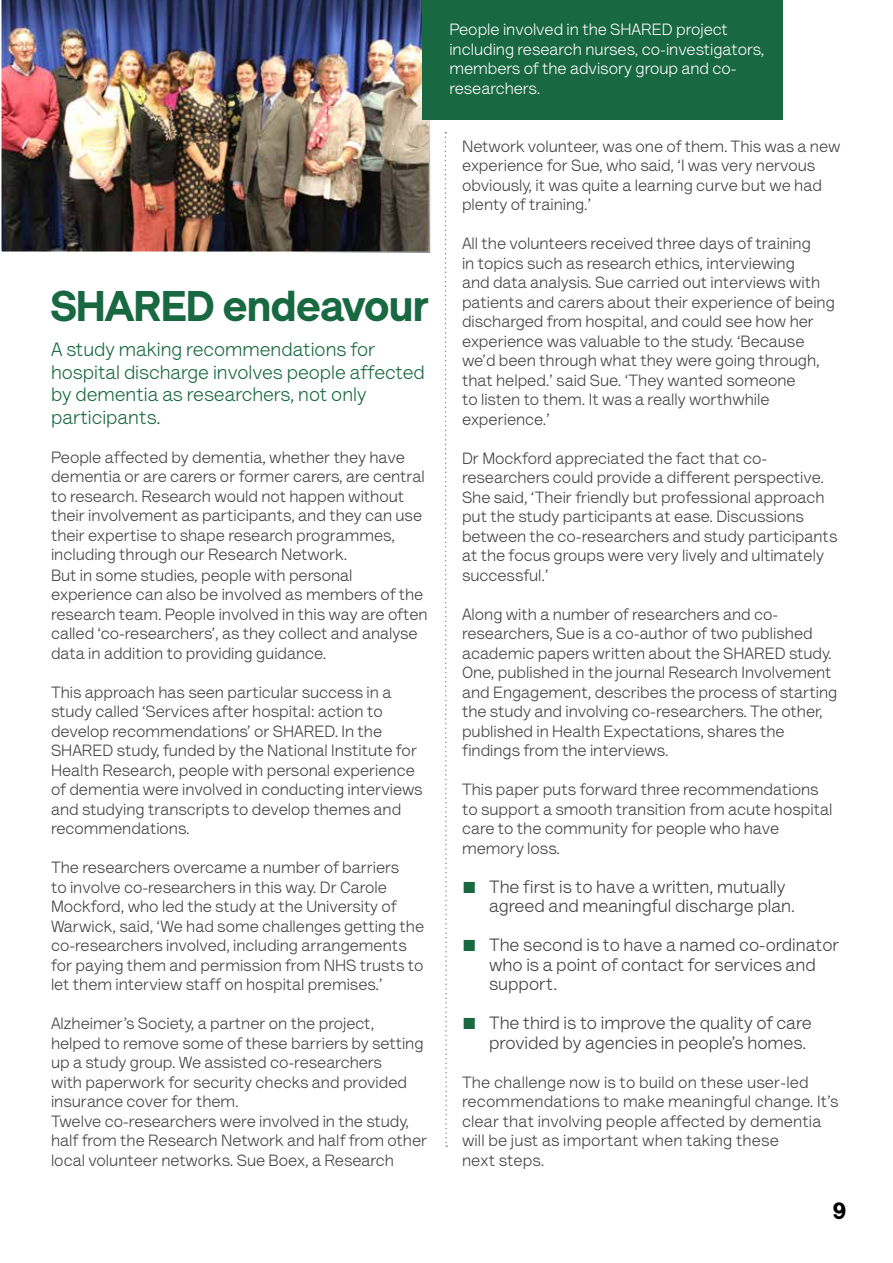
<style>
.page{position:relative;width:893px;height:1263px;background:#fff}
.page>*{position:absolute;margin:0;border:0;box-sizing:border-box;transform-origin:0 0}
.t1{font:900 43.5px "AS Lettera Text";color:#186841}
.t2{font:900 24px "AS Lettera Text";color:#000}
.t3{font:19.5px/22.5px "AS Lettera Text";color:#186841}
.t4{font:18px/19.5px "AS Lettera Text";color:#414042}
.t5{font:16.5px/19.5px "AS Lettera Text";color:#414042}
.t6{font:16.5px/19.5px "AS Lettera Text";color:#fff}
.s1{font-family:"Arial";font-size:24px;color:#186841}
</style>
<div class="page">
<svg style="left:444px;top:132px;width:4px;height:1015px"></svg>
<img style="left:1px;top:0;width:429px;height:253px">
<div style="left:422px;top:0;width:361px;height:119px;background:#186841"></div>
<h1 class="t1" style="left:51px;top:270px;width:380px">SHARED endeavour</h1>
<p class="t3" style="left:51px;top:337px;width:375px">A study making recommendations for hospital discharge involves people affected by dementia as researchers, not only participants.</p>
<p class="t5" style="left:51px;top:446px;width:378px">People affected by dementia, whether they have dementia or are carers or former carers, are central to research. Research would not happen without their involvement as participants, and they can use their expertise to shape research programmes, including through our Research Network.<br>But in some studies, people with personal experience can also be involved as members of the research team. People involved in this way are often called ‘co-researchers’, as they collect and analyse data in addition to providing guidance.</p>
<p class="t5" style="left:51px;top:681px;width:373px">This approach has seen particular success in a study called ‘Services after hospital: action to develop recommendations’ or SHARED. In the SHARED study, funded by the National Institute for Health Research, people with personal experience of dementia were involved in conducting interviews and studying transcripts to develop themes and recommendations.</p>
<p class="t5" style="left:51px;top:856px;width:375px">The researchers overcame a number of barriers<br>to involve co-researchers in this way. Dr Carole Mockford, who led the study at the University of Warwick, said, ‘We had some challenges getting the co-researchers involved, including arrangements for paying them and permission from NHS trusts to let them interview staff on hospital premises.’</p>
<p class="t5" style="left:51px;top:1012px;width:378px">Alzheimer’s Society, a partner on the project, helped to remove some of these barriers by setting up a study group. We assisted co-researchers<br>with paperwork for security checks and provided insurance cover for them.<br>Twelve co-researchers were involved in the study, half from the Research Network and half from other local volunteer networks. Sue Boex, a Research</p>
<p class="t6" style="left:449px;top:19px;width:317px">People involved in the SHARED project including research nurses, co-investigators, members of the advisory group and co&shy;researchers.</p>
<p class="t5" style="left:462px;top:135px;width:380px">Network volunteer, was one of them. This was a new experience for Sue, who said, ‘I was very nervous obviously, it was quite a learning curve but we had plenty of training.’</p>
<p class="t5" style="left:462px;top:232px;width:374px">All the volunteers received three days of training<br>in topics such as research ethics, interviewing<br>and data analysis. Sue carried out interviews with patients and carers about their experience of being discharged from hospital, and could see how her experience was valuable to the study. ‘Because we’d been through what they were going through, that helped.’ said Sue. ‘They wanted someone<br>to listen to them. It was a really worthwhile experience.’</p>
<p class="t5" style="left:462px;top:447px;width:377px">Dr Mockford appreciated the fact that co&shy;researchers could provide a different perspective.<br>She said, ‘Their friendly but professional approach put the study participants at ease. Discussions between the co-researchers and study participants at the focus groups were very lively and ultimately successful.’</p>
<p class="t5" style="left:462px;top:603px;width:377px">Along with a number of researchers and co&shy;researchers, Sue is a co-author of two published academic papers written about the SHARED study.<br>One, published in the journal Research Involvement and Engagement, describes the process of starting the study and involving co-researchers. The other, published in Health Expectations, shares the findings from the interviews.</p>
<p class="t5" style="left:462px;top:779px;width:372px">This paper puts forward three recommendations to support a smooth transition from acute hospital care to the community for people who have memory loss.</p>
<p class="t4" style="left:489px;top:875px;width:308px;text-indent:-27px"><span class="s1">■</span> The first is to have a written, mutually agreed and meaningful discharge plan.</p>
<p class="t4" style="left:489px;top:934px;width:352px;text-indent:-27px"><span class="s1">■</span> The second is to have a named co-ordinator who is a point of contact for services and support.</p>
<p class="t4" style="left:489px;top:1012px;width:324px;text-indent:-27px"><span class="s1">■</span> The third is to improve the quality of care provided by agencies in people’s homes.</p>
<p class="t5" style="left:462px;top:1071px;width:378px">The challenge now is to build on these user-led recommendations to make meaningful change. It’s clear that involving people affected by dementia will be just as important when taking these<br>next steps.</p>
<h2 class="t2" style="left:833px;top:1191px;width:15px">9</h2>
</div>
